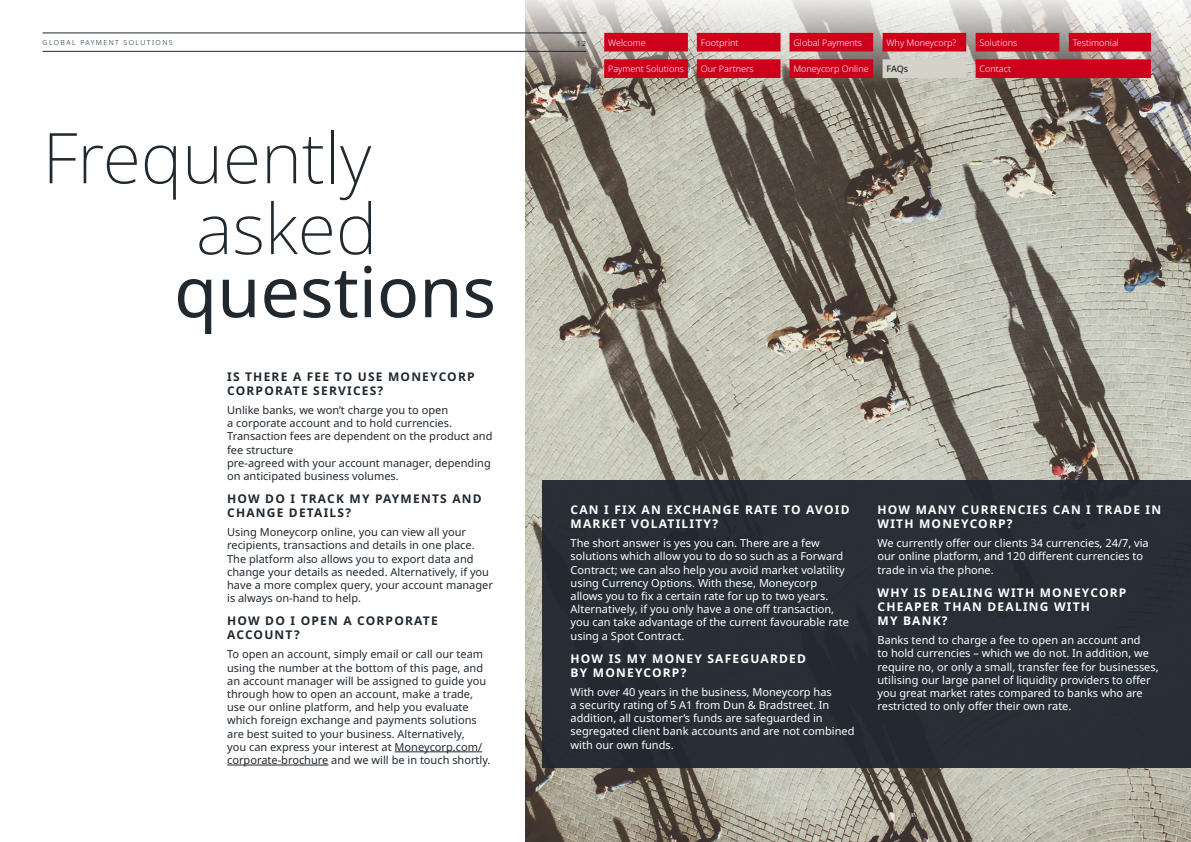
<style>
.page{position:relative;width:1191px;height:842px;background:#fff}
.page>*{position:absolute;margin:0;border:0;box-sizing:border-box;transform-origin:0 0}
.t1{font:200 70px/70.8px "Noto Sans";color:#202930;text-align:right}
.t2{font:70px "Noto Sans";color:#202930}
.t3{font:700 12px/14.4px "Noto Sans";letter-spacing:.1em;color:#fff}
.t4{font:700 12px/14.4px "Noto Sans";letter-spacing:.1em;color:#202930}
.t5{font:11px/13.2px "Noto Sans";color:#fff}
.t6{font:11px/13.2px "Noto Sans";color:#202930}
.t7{font:300 9px "Noto Sans";color:#fff}
.t8{font:500 9px "Noto Sans";color:#202930}
.t9{font:300 7px "Noto Sans";letter-spacing:.2em;color:#202930}
.t10{font:7px "Noto Sans";color:#202930}
</style>
<div class="page">
<img style="left:525px;top:92px;width:666px;height:750px">
<hr style="left:395px;top:751px;width:87px;height:1px;background:#202930">
<hr style="left:227px;top:765px;width:101px;height:1px;background:#202930">
<div style="left:542px;top:480px;width:649px;height:287px;background:#272f36"></div>
<svg style="left:512px;top:0;width:679px;height:92px"></svg>
<hr style="left:43px;top:33px;width:543px;height:1px;background:#202930">
<hr style="left:43px;top:51px;width:543px;height:1px;background:#202930">
<div style="left:604px;top:33px;width:84px;height:19px;background:#cd001c"></div>
<div style="left:604px;top:59px;width:84px;height:19px;background:#cd001c"></div>
<div style="left:697px;top:33px;width:83px;height:19px;background:#cd001c"></div>
<div style="left:697px;top:59px;width:83px;height:19px;background:#cd001c"></div>
<div style="left:789px;top:33px;width:84px;height:19px;background:#cd001c"></div>
<div style="left:882px;top:33px;width:84px;height:19px;background:#cd001c"></div>
<div style="left:789px;top:59px;width:84px;height:19px;background:#cd001c"></div>
<div style="left:975px;top:33px;width:84px;height:19px;background:#cd001c"></div>
<div style="left:1068px;top:33px;width:83px;height:19px;background:#cd001c"></div>
<div style="left:975px;top:59px;width:176px;height:19px;background:#cd001c"></div>
<div style="left:882px;top:59px;width:84px;height:19px;background:#d5d2ca"></div>
<p class="t9" style="left:43px;top:37px;width:132px">GLOBAL PAYMENT SOLUTIONS</p>
<p class="t10" style="left:577px;top:38px;width:11px">12</p>
<p class="t7" style="left:608px;top:36px;width:39px">Welcome</p>
<p class="t7" style="left:608px;top:63px;width:77px">Payment Solutions</p>
<p class="t7" style="left:701px;top:36px;width:39px">Footprint</p>
<p class="t7" style="left:701px;top:63px;width:54px">Our Partners</p>
<h1 class="t1" style="left:43px;top:124px;width:336px">Frequently asked</h1>
<p class="t7" style="left:793px;top:36px;width:70px">Global Payments</p>
<p class="t7" style="left:886px;top:36px;width:71px">Why Moneycorp?</p>
<p class="t7" style="left:793px;top:63px;width:77px">Moneycorp Online</p>
<p class="t7" style="left:979px;top:36px;width:39px">Solutions</p>
<p class="t7" style="left:1072px;top:36px;width:48px">Testimonial</p>
<p class="t8" style="left:886px;top:63px;width:23px">FAQs</p>
<p class="t7" style="left:979px;top:63px;width:33px">Contact</p>
<h1 class="t2" style="left:174px;top:243px;width:323px">questions</h1>
<p class="t4" style="left:227px;top:369px;width:249px">IS THERE A FEE TO USE MONEYCORP<br>CORPORATE SERVICES?</p>
<p class="t6" style="left:227px;top:404px;width:267px">Unlike banks, we won’t charge you to open<br>a corporate account and to hold currencies.<br>Transaction fees are dependent on the product and fee structure<br>pre-agreed with your account manager, depending on anticipated business volumes.</p>
<p class="t4" style="left:227px;top:492px;width:256px">HOW DO I TRACK MY PAYMENTS AND<br>CHANGE DETAILS?</p>
<p class="t6" style="left:227px;top:526px;width:267px">Using Moneycorp online, you can view all your recipients, transactions and details in one place.<br>The platform also allows you to export data and change your details as needed. Alternatively, if you have a more complex query, your account manager is always on-hand to help.</p>
<p class="t4" style="left:227px;top:614px;width:212px">HOW DO I OPEN A CORPORATE<br>ACCOUNT?</p>
<p class="t6" style="left:227px;top:648px;width:265px">To open an account, simply email or call our team using the number at the bottom of this page, and an account manager will be assigned to guide you through how to open an account, make a trade, use our online platform, and help you evaluate which foreign exchange and payments solutions are best suited to your business. Alternatively,<br>you can express your interest at Moneycorp.com/ corporate-brochure and we will be in touch shortly.</p>
<p class="t3" style="left:570px;top:503px;width:280px">CAN I FIX AN EXCHANGE RATE TO AVOID<br>MARKET VOLATILITY?</p>
<p class="t5" style="left:570px;top:537px;width:280px">The short answer is yes you can. There are a few solutions which allow you to do so such as a Forward Contract; we can also help you avoid market volatility using Currency Options. With these, Moneycorp allows you to fix a certain rate for up to two years.<br>Alternatively, if you only have a one off transaction, you can take advantage of the current favourable rate using a Spot Contract.</p>
<p class="t3" style="left:570px;top:651px;width:237px">HOW IS MY MONEY SAFEGUARDED<br>BY MONEYCORP?</p>
<p class="t5" style="left:570px;top:685px;width:285px">With over 40 years in the business, Moneycorp has<br>a security rating of 5 A1 from Dun &amp; Bradstreet. In addition, all customer’s funds are safeguarded in segregated client bank accounts and are not combined with our own funds.</p>
<p class="t3" style="left:877px;top:503px;width:285px">HOW MANY CURRENCIES CAN I TRADE IN<br>WITH MONEYCORP?</p>
<p class="t5" style="left:877px;top:537px;width:273px">We currently offer our clients 34 currencies, 24/7, via our online platform, and 120 different currencies to trade in via the phone.</p>
<p class="t3" style="left:877px;top:585px;width:250px">WHY IS DEALING WITH MONEYCORP<br>CHEAPER THAN DEALING WITH<br>MY BANK?</p>
<p class="t5" style="left:877px;top:634px;width:283px">Banks tend to charge a fee to open an account and<br>to hold currencies – which we do not. In addition, we require no, or only a small, transfer fee for businesses, utilising our large panel of liquidity providers to offer you great market rates compared to banks who are restricted to only offer their own rate.</p>
</div>
